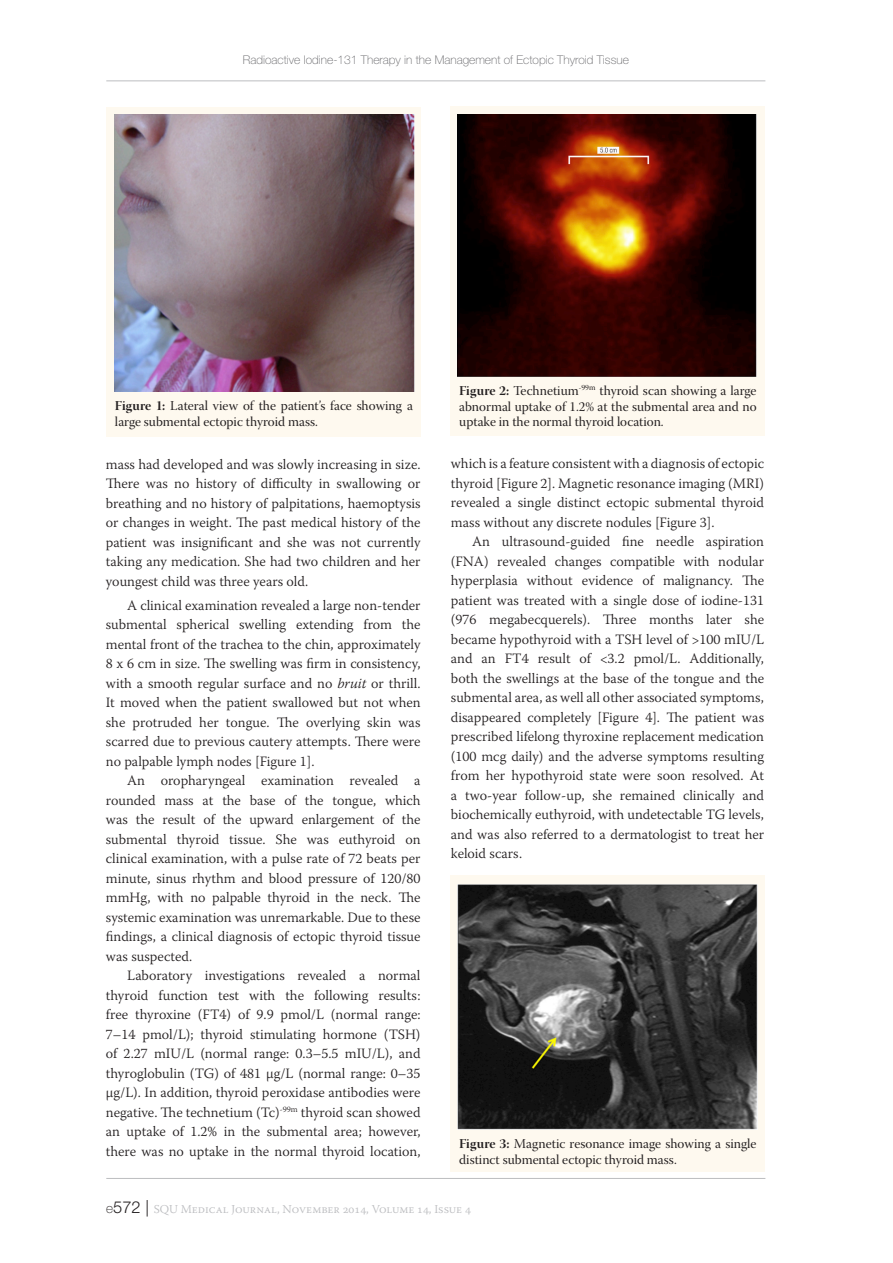
<style>
.page{position:relative;width:893px;height:1263px;background:#fff}
.page>*{position:absolute;margin:0;border:0;box-sizing:border-box;transform-origin:0 0}
.Text_Para_2{font:300 14.25px/19.5px "Warnock Pro";color:#231f20;text-align:justify}
.Text_Para_1{font:300 14.25px/19.5px "Warnock Pro";letter-spacing:.005em;color:#231f20;text-align:justify}
.Figures{font:13.5px/15.8px "Warnock Pro Subh";color:#231f20}
.t1{font:100 12px "Helvetica Neue LT Pro";color:#636366}
.Footer_Right{font:300 12px "Warnock Pro";color:#bcbdc0}
.s1{font-family:"Warnock Pro Bold Disp"}
.s2{font-style:italic}
.s3{font-family:"Helvetica Neue LT Pro";font-weight:100;font-size:13.5px;color:#231f20}
.s4{font-family:"Helvetica Neue LT Pro";font-size:16.5px;color:#231f20}
</style>
<div class="page">
<hr style="left:106px;top:81px;width:659px;height:1px;background:#bcbdc0">
<hr style="left:106px;top:1178px;width:659px;height:1px;background:#bcbdc0">
<div style="left:106px;top:107px;width:315px;height:329px;background:#fef9ef"></div>
<img style="left:115px;top:114px;width:299px;height:278px">
<div style="left:451px;top:106px;width:314px;height:330px;background:#fef9ef"></div>
<img style="left:457px;top:114px;width:300px;height:262px">
<div style="left:451px;top:875px;width:314px;height:297px;background:#fef9ef"></div>
<img style="left:458px;top:884px;width:299px;height:245px">
<p class="t1" style="left:243px;top:53px;width:388px">Radioactive Iodine-131 Therapy in the Management of Ectopic Thyroid Tissue</p>
<p class="Figures" style="left:115px;top:399px;width:299px"><span class="s1">Figure 1:</span> Lateral view of the patient’s face showing a large submental ectopic thyroid mass.</p>
<p class="Text_Para_1" style="left:106px;top:454px;width:316px">mass had developed and was slowly increasing in size.<br>There was no history of difficulty in swallowing or breathing and no history of palpitations, haemoptysis or changes in weight. The past medical history of the patient was insignificant and she was not currently taking any medication. She had two children and her youngest child was three years old.</p>
<p class="Text_Para_2" style="left:106px;top:595px;width:316px;text-indent:21px">A clinical examination revealed a large non-tender submental spherical swelling extending from the mental front of the trachea to the chin, approximately 8 x 6 cm in size. The swelling was firm in consistency, with a smooth regular surface and no <span class="s2">bruit</span> or thrill.<br>It moved when the patient swallowed but not when she protruded her tongue. The overlying skin was scarred due to previous cautery attempts. There were no palpable lymph nodes [Figure 1].</p>
<p class="Text_Para_2" style="left:106px;top:770px;width:316px;text-indent:21px">An oropharyngeal examination revealed a rounded mass at the base of the tongue, which was the result of the upward enlargement of the submental thyroid tissue. She was euthyroid on clinical examination, with a pulse rate of 72 beats per minute, sinus rhythm and blood pressure of 120/80 mmHg, with no palpable thyroid in the neck. The systemic examination was unremarkable. Due to these findings, a clinical diagnosis of ectopic thyroid tissue was suspected.</p>
<p class="Text_Para_2" style="left:106px;top:965px;width:316px;text-indent:21px">Laboratory investigations revealed a normal thyroid function test with the following results: free thyroxine (FT4) of 9.9 pmol/L (normal range:<br>7–14 pmol/L); thyroid stimulating hormone (TSH) of 2.27 mIU/L (normal range: 0.3–5.5 mIU/L), and thyroglobulin (TG) of 481 μg/L (normal range: 0–35 μg/L). In addition, thyroid peroxidase antibodies were negative. The technetium (Tc)<sup>-99m</sup> thyroid scan showed an uptake of 1.2% in the submental area; however, there was no uptake in the normal thyroid location,</p>
<p class="Figures" style="left:459px;top:384px;width:299px;text-align:justify"><span class="s1">Figure 2:</span> Technetium<sup>-99m</sup> thyroid scan showing a large abnormal uptake of 1.2% at the submental area and no uptake in the normal thyroid location.</p>
<p class="Text_Para_2" style="left:451px;top:453px;width:315px">which is a feature consistent with a diagnosis of ectopic thyroid [Figure 2]. Magnetic resonance imaging (MRI) revealed a single distinct ectopic submental thyroid mass without any discrete nodules [Figure 3].</p>
<p class="Text_Para_2" style="left:451px;top:531px;width:315px;text-indent:21px">An ultrasound-guided fine needle aspiration (FNA) revealed changes compatible with nodular hyperplasia without evidence of malignancy. The patient was treated with a single dose of iodine-131 (976 megabecquerels). Three months later she became hypothyroid with a TSH level of &gt;100 mIU/L and an FT4 result of &lt;3.2 pmol/L. Additionally, both the swellings at the base of the tongue and the submental area, as well all other associated symptoms, disappeared completely [Figure 4]. The patient was prescribed lifelong thyroxine replacement medication (100 mcg daily) and the adverse symptoms resulting from her hypothyroid state were soon resolved. At a two-year follow-up, she remained clinically and biochemically euthyroid, with undetectable TG levels, and was also referred to a dermatologist to treat her keloid scars.</p>
<p class="Figures" style="left:459px;top:1137px;width:299px"><span class="s1">Figure 3:</span> Magnetic resonance image showing a single distinct submental ectopic thyroid mass.</p>
<p class="Footer_Right" style="left:106px;top:1201px;width:366px"><span class="s3">e</span><span class="s4">572 |</span> SQU Medical Journal, November 2014, Volume 14, Issue 4</p>
</div>
